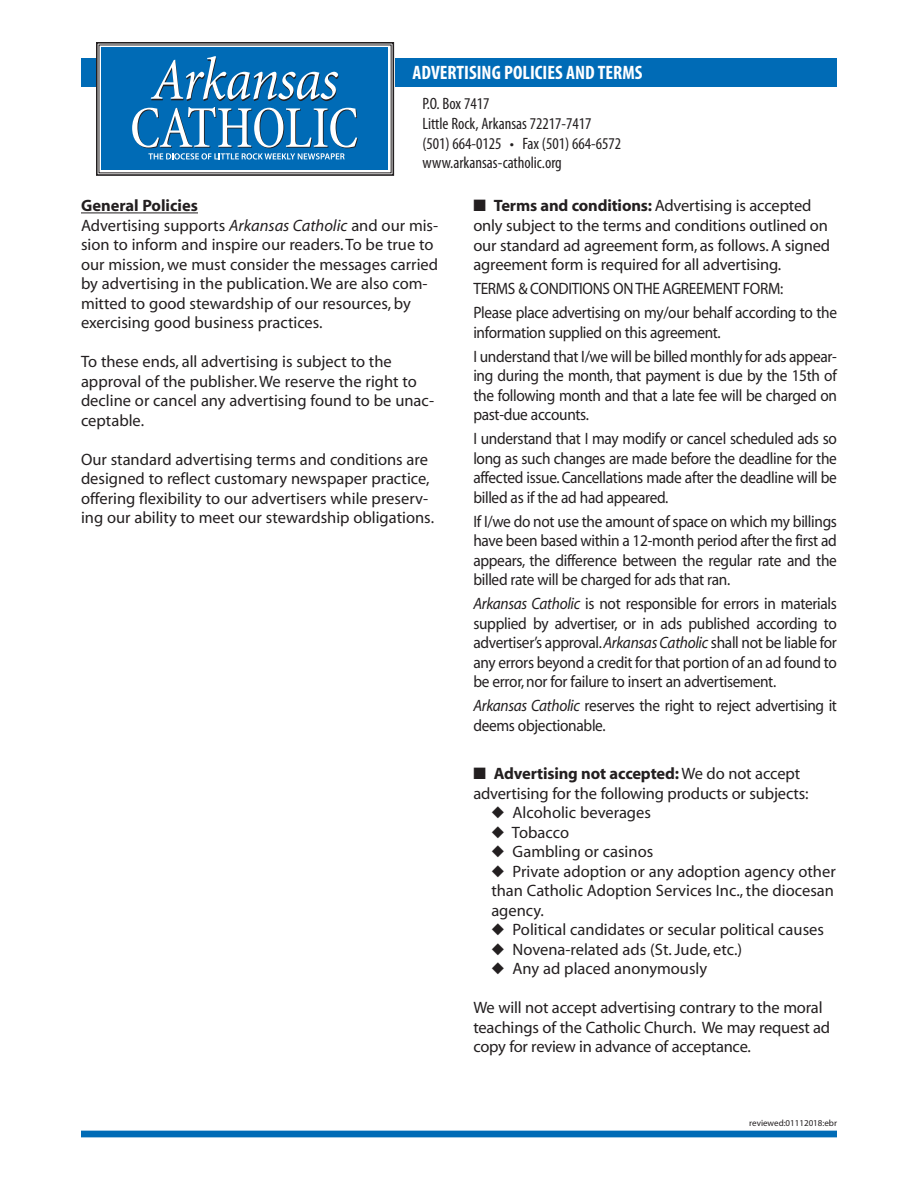
<style>
.page{position:relative;width:918px;height:1188px;background:#fff}
.page>*{position:absolute;margin:0;border:0;box-sizing:border-box;transform-origin:0 0}
.t1{font:700 condensed 19.5px "Myriad Pro";color:#fff}
.t2{font:16.5px/19.5px "Myriad";letter-spacing:-.01em;color:#231f20}
.t3{font:16.5px/19.5px "Myriad";letter-spacing:-.01em;color:#231f20;text-align:justify;scale:.93 1}
.t4{font:condensed 16.5px/19.8px "Myriad Pro";color:#231f20}
.t5{font:9px "Myriad";color:#231f20}
.s1{font-weight:700}
.s2{font-style:italic}
</style>
<div class="page">
<hr style="left:81px;top:213px;width:117px;height:1px;background:#231f20">
<div style="left:81px;top:1131px;width:756px;height:6px;background:#006bb6"></div>
<div style="left:81px;top:58px;width:756px;height:29px;background:#006bb6"></div>
<svg style="left:96px;top:42px;width:298px;height:134px"></svg>
<p class="t1" style="left:413px;top:60px;width:232px">ADVERTISING POLICIES AND TERMS</p>
<p class="t4" style="left:422px;top:93px;width:200px">P.O. Box 7417<br>Little Rock, Arkansas 72217-7417 (501) 664-0125 • Fax (501) 664-6572 www.arkansas-catholic.org</p>
<p class="t2" style="left:81px;top:197px;width:359px"><span class="s1">General Policies<br></span>Advertising supports <span class="s2">Arkansas Catholic</span> and our mis&shy;sion to inform and inspire our readers. To be true to our mission, we must consider the messages carried by advertising in the publication. We are also com&shy;mitted to good stewardship of our resources, by exercising good business practices.</p>
<p class="t2" style="left:81px;top:353px;width:355px">To these ends, all advertising is subject to the approval of the publisher. We reserve the right to decline or cancel any advertising found to be unac&shy;ceptable.</p>
<p class="t2" style="left:81px;top:450px;width:355px">Our standard advertising terms and conditions are designed to reflect customary newspaper practice, offering flexibility to our advertisers while preserv&shy;ing our ability to meet our stewardship obligations.</p>
<p class="t2" style="left:473px;top:197px;width:358px">■ <span class="s1">Terms and conditions:</span> Advertising is accepted only subject to the terms and conditions outlined on our standard ad agreement form, as follows. A signed agreement form is required for all advertising.</p>
<p class="t3" style="left:473px;top:278px;width:393px;line-height:24px">TERMS &amp; CONDITIONS ONTHE AGREEMENT FORM:<br>Please place advertising on my/our behalf according to the</p>
<p class="t3" style="left:473px;top:321px;width:392px;line-height:24px">information supplied on this agreement.<br>I understand that I/we will be billed monthly for ads appear-</p>
<p class="t3" style="left:473px;top:367px;width:393px">ing during the month, that payment is due by the 15th of the following month and that a late fee will be charged on past-due accounts.</p>
<p class="t3" style="left:473px;top:430px;width:393px">I understand that I may modify or cancel scheduled ads so long as such changes are made before the deadline for the affected issue. Cancellations made after the deadline will be billed as if the ad had appeared.</p>
<p class="t3" style="left:473px;top:512px;width:393px">If I/we do not use the amount of space on which my billings have been based within a 12-month period after the first ad appears, the difference between the regular rate and the billed rate will be charged for ads that ran.</p>
<p class="t3" style="left:473px;top:595px;width:393px"><span class="s2">Arkansas Catholic</span> is not responsible for errors in materials supplied by advertiser, or in ads published according to advertiser’s approval. <span class="s2">Arkansas Catholic</span> shall not be liable for any errors beyond a credit for that portion of an ad found to be error, nor for failure to insert an advertisement.</p>
<p class="t3" style="left:473px;top:697px;width:393px"><span class="s2">Arkansas Catholic</span> reserves the right to reject advertising it deems objectionable.</p>
<p class="t2" style="left:473px;top:764px;width:337px">■ <span class="s1">Advertising not accepted:</span> We do not accept advertising for the following products or subjects:</p>
<p class="t2" style="left:491px;top:804px;width:161px">◆ Alcoholic beverages</p>
<p class="t2" style="left:491px;top:823px;width:79px">◆ Tobacco</p>
<p class="t2" style="left:491px;top:843px;width:163px">◆ Gambling or casinos</p>
<p class="t2" style="left:491px;top:862px;width:346px;text-align:justify">◆ Private adoption or any adoption agency other than Catholic Adoption Services Inc., the diocesan agency.</p>
<p class="t2" style="left:491px;top:921px;width:334px">◆ Political candidates or secular political causes</p>
<p class="t2" style="left:491px;top:940px;width:252px">◆ Novena-related ads (St. Jude, etc.)</p>
<p class="t2" style="left:491px;top:960px;width:217px">◆ Any ad placed anonymously</p>
<p class="t2" style="left:473px;top:999px;width:358px">We will not accept advertising contrary to the moral teachings of the Catholic Church. We may request ad copy for review in advance of acceptance.</p>
<p class="t5" style="left:749px;top:1118px;width:89px">reviewed:01112018:ebr</p>
</div>
